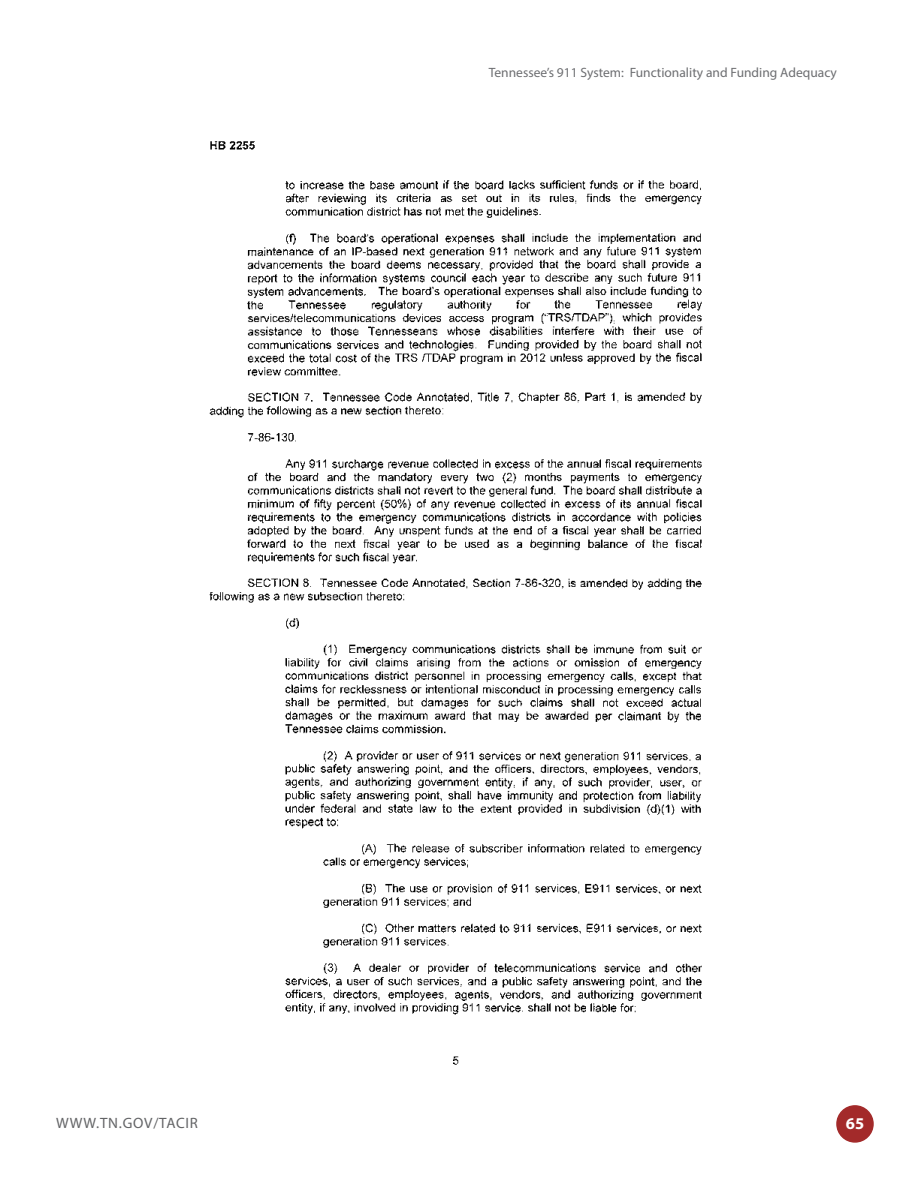
<style>
.page{position:relative;width:918px;height:1188px;background:#fff}
.page>*{position:absolute;margin:0;border:0;box-sizing:border-box;transform-origin:0 0}
.t1{font:700 16.5px "Myriad Pro";color:#fff}
.t2{font:15px "Myriad Pro";letter-spacing:.05em;color:#636466}
.t3{font:13.5px "Myriad Pro";color:#6d6e71}
</style>
<div class="page">
<div style="left:837px;top:1106px;width:36px;height:36px;background:#a32a2a;border-radius:50%"></div>
<div style="left:836px;top:1105px;width:38px;height:38px;border:2px solid #a32a2a;border-radius:50%"></div>
<img style="left:209px;top:141px;width:494px;height:924px">
<p class="t3" style="left:489px;top:64px;width:350px">Tennessee’s 911 System: Functionality and Funding Adequacy</p>
<p class="t2" style="left:56px;top:1113px;width:143px">WWW.TN.GOV/TACIR</p>
<p class="t1" style="left:846px;top:1112px;width:20px">65</p>
</div>
